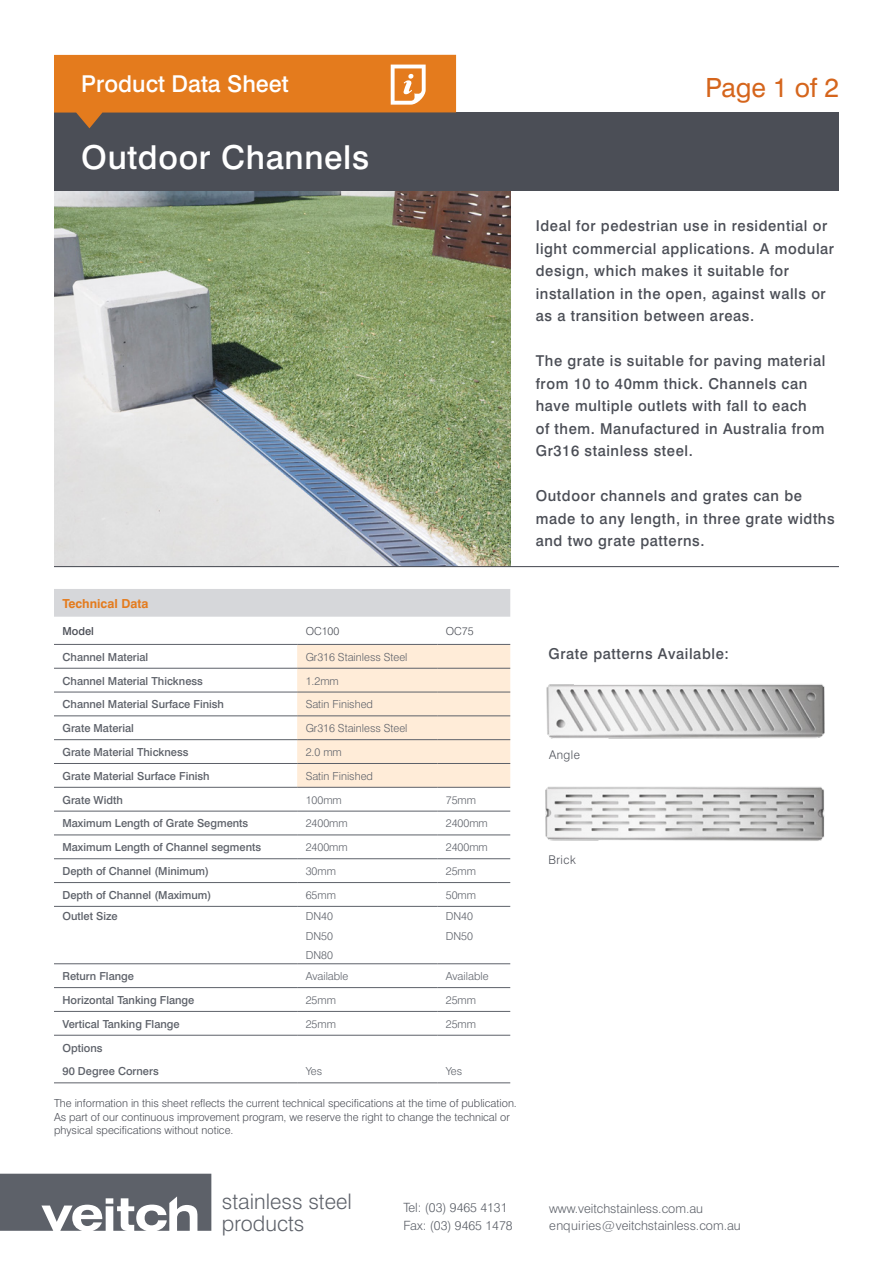
<style>
.page{position:relative;width:893px;height:1263px;background:#fff}
.page>*{position:absolute;margin:0;border:0;box-sizing:border-box;transform-origin:0 0}
.t1{font:500 33px "Swiss 721 BT";letter-spacing:.02em;color:#fff}
.t2{font:26.4px "Swiss 721 BT";color:#d5651c}
.t3{font:500 23.25px "Swiss 721 BT";color:#fff}
.t4{font:300 21.45px/22px "Swiss 721 BT";color:#5d6169}
.t5{font:500 15px/22.5px "Swiss 721 BT";letter-spacing:.04em;color:#4b4e56}
.t6{font:300 12.75px/17.7px "Swiss 721 BT";color:#5d6169}
.t7{font:700 12.45px "Swiss 721 BT";color:#e47b1d}
.t8{font:300 12px "Swiss 721 BT";letter-spacing:.04em;color:#4b4e56}
.t9{font:500 11.1px/23.9px "Swiss 721 BT";color:#5d6169}
.t10{font:300 11.1px/13.4px "Swiss 721 BT";color:#4b4e56}
.t11{font:300 11.1px "Swiss 721 BT";color:#5d6169}
.t12{font:500 11.1px "Swiss 721 BT";color:#4b4e56}
</style>
<div class="page">
<svg style="left:0;top:1174px;width:211px;height:57px"></svg>
<img style="left:54px;top:191px;width:456px;height:375px">
<hr style="left:54px;top:566px;width:785px;height:1px;background:#4b4e56">
<div style="left:54px;top:112px;width:785px;height:79px;background:#4b4e56"></div>
<svg style="left:54px;top:55px;width:403px;height:73px"></svg>
<div style="left:54px;top:589px;width:456px;height:28px;background:#d6d7da"></div>
<div style="left:297px;top:645px;width:213px;height:142px;background:#ffecd8"></div>
<hr style="left:54px;top:668px;width:243px;height:1px;background:#5d6169">
<hr style="left:297px;top:668px;width:140px;height:1px;background:#5d6169">
<hr style="left:437px;top:668px;width:73px;height:1px;background:#5d6169">
<hr style="left:54px;top:692px;width:243px;height:1px;background:#5d6169">
<hr style="left:297px;top:692px;width:140px;height:1px;background:#5d6169">
<hr style="left:437px;top:692px;width:73px;height:1px;background:#5d6169">
<hr style="left:54px;top:716px;width:243px;height:1px;background:#5d6169">
<hr style="left:297px;top:716px;width:140px;height:1px;background:#5d6169">
<hr style="left:437px;top:716px;width:73px;height:1px;background:#5d6169">
<hr style="left:54px;top:739px;width:243px;height:1px;background:#5d6169">
<hr style="left:297px;top:739px;width:140px;height:1px;background:#5d6169">
<hr style="left:437px;top:739px;width:73px;height:1px;background:#5d6169">
<hr style="left:54px;top:763px;width:243px;height:1px;background:#5d6169">
<hr style="left:297px;top:763px;width:140px;height:1px;background:#5d6169">
<hr style="left:437px;top:763px;width:73px;height:1px;background:#5d6169">
<hr style="left:54px;top:787px;width:243px;height:1px;background:#5d6169">
<hr style="left:297px;top:787px;width:140px;height:1px;background:#5d6169">
<hr style="left:437px;top:787px;width:73px;height:1px;background:#5d6169">
<hr style="left:54px;top:811px;width:243px;height:1px;background:#5d6169">
<hr style="left:297px;top:811px;width:140px;height:1px;background:#5d6169">
<hr style="left:437px;top:811px;width:73px;height:1px;background:#5d6169">
<hr style="left:54px;top:835px;width:243px;height:1px;background:#5d6169">
<hr style="left:297px;top:835px;width:140px;height:1px;background:#5d6169">
<hr style="left:437px;top:835px;width:73px;height:1px;background:#5d6169">
<hr style="left:54px;top:858px;width:243px;height:1px;background:#5d6169">
<hr style="left:297px;top:858px;width:140px;height:1px;background:#5d6169">
<hr style="left:437px;top:858px;width:73px;height:1px;background:#5d6169">
<hr style="left:54px;top:882px;width:243px;height:1px;background:#5d6169">
<hr style="left:297px;top:882px;width:140px;height:1px;background:#5d6169">
<hr style="left:437px;top:882px;width:73px;height:1px;background:#5d6169">
<hr style="left:54px;top:906px;width:243px;height:1px;background:#5d6169">
<hr style="left:297px;top:906px;width:140px;height:1px;background:#5d6169">
<hr style="left:437px;top:906px;width:73px;height:1px;background:#5d6169">
<hr style="left:54px;top:963px;width:243px;height:1px;background:#5d6169">
<hr style="left:297px;top:963px;width:140px;height:1px;background:#5d6169">
<hr style="left:437px;top:963px;width:73px;height:1px;background:#5d6169">
<hr style="left:54px;top:987px;width:243px;height:1px;background:#5d6169">
<hr style="left:297px;top:987px;width:140px;height:1px;background:#5d6169">
<hr style="left:437px;top:987px;width:73px;height:1px;background:#5d6169">
<hr style="left:54px;top:1011px;width:243px;height:1px;background:#5d6169">
<hr style="left:297px;top:1011px;width:140px;height:1px;background:#5d6169">
<hr style="left:437px;top:1011px;width:73px;height:1px;background:#5d6169">
<hr style="left:54px;top:1035px;width:243px;height:1px;background:#5d6169">
<hr style="left:297px;top:1035px;width:140px;height:1px;background:#5d6169">
<hr style="left:437px;top:1035px;width:73px;height:1px;background:#5d6169">
<hr style="left:54px;top:1082px;width:243px;height:1px;background:#5d6169">
<hr style="left:297px;top:1082px;width:140px;height:1px;background:#5d6169">
<hr style="left:437px;top:1082px;width:73px;height:1px;background:#5d6169">
<hr style="left:54px;top:644px;width:243px;height:1px;background:#5d6169">
<hr style="left:297px;top:644px;width:140px;height:1px;background:#5d6169">
<hr style="left:437px;top:644px;width:73px;height:1px;background:#5d6169">
<img style="left:545px;top:786px;width:280px;height:55px">
<img style="left:546px;top:684px;width:279px;height:55px">
<h3 class="t3" style="left:81px;top:70px;width:209px">Product Data Sheet</h3>
<h1 class="t1" style="left:81px;top:137px;width:289px">Outdoor Channels</h1>
<h2 class="t2" style="left:705px;top:71px;width:135px">Page 1 of 2</h2>
<p class="t7" style="left:63px;top:596px;width:87px">Technical Data</p>
<p class="t12" style="left:63px;top:624px;width:33px">Model</p>
<p class="t10" style="left:306px;top:624px;width:35px">OC100</p>
<p class="t10" style="left:446px;top:624px;width:29px">OC75</p>
<p class="t9" style="left:63px;top:645px;width:87px">Channel Material</p>
<p class="t11" style="left:306px;top:650px;width:103px">Gr316 Stainless Steel</p>
<p class="t9" style="left:63px;top:669px;width:142px">Channel Material Thickness</p>
<p class="t11" style="left:306px;top:674px;width:35px">1.2mm</p>
<p class="t9" style="left:63px;top:692px;width:163px">Channel Material Surface Finish</p>
<p class="t11" style="left:306px;top:698px;width:69px">Satin Finished</p>
<p class="t9" style="left:63px;top:716px;width:73px">Grate Material</p>
<p class="t11" style="left:306px;top:721px;width:103px">Gr316 Stainless Steel</p>
<p class="t9" style="left:63px;top:740px;width:128px">Grate Material Thickness</p>
<p class="t11" style="left:306px;top:745px;width:38px">2.0 mm</p>
<p class="t9" style="left:63px;top:764px;width:149px">Grate Material Surface Finish</p>
<p class="t11" style="left:306px;top:769px;width:69px">Satin Finished</p>
<p class="t9" style="left:63px;top:788px;width:62px">Grate Width</p>
<p class="t11" style="left:306px;top:793px;width:38px">100mm</p>
<p class="t11" style="left:446px;top:793px;width:32px">75mm</p>
<p class="t9" style="left:63px;top:811px;width:187px">Maximum Length of Grate Segments</p>
<p class="t11" style="left:306px;top:817px;width:44px">2400mm</p>
<p class="t11" style="left:446px;top:817px;width:44px">2400mm</p>
<p class="t9" style="left:63px;top:835px;width:200px">Maximum Length of Channel segments</p>
<p class="t11" style="left:306px;top:840px;width:44px">2400mm</p>
<p class="t11" style="left:446px;top:840px;width:44px">2400mm</p>
<p class="t9" style="left:63px;top:859px;width:148px">Depth of Channel (Minimum)</p>
<p class="t11" style="left:306px;top:864px;width:32px">30mm</p>
<p class="t11" style="left:446px;top:864px;width:32px">25mm</p>
<p class="t9" style="left:63px;top:883px;width:150px">Depth of Channel (Maximum)</p>
<p class="t11" style="left:306px;top:888px;width:32px">65mm</p>
<p class="t11" style="left:446px;top:888px;width:32px">50mm</p>
<p class="t9" style="left:63px;top:904px;width:57px">Outlet Size</p>
<p class="t11" style="left:306px;top:910px;width:29px">DN40</p>
<p class="t11" style="left:446px;top:910px;width:29px">DN40</p>
<p class="t11" style="left:306px;top:929px;width:29px">DN50</p>
<p class="t11" style="left:446px;top:929px;width:29px">DN50</p>
<p class="t11" style="left:306px;top:948px;width:29px">DN80</p>
<p class="t9" style="left:63px;top:964px;width:73px">Return Flange</p>
<p class="t11" style="left:306px;top:969px;width:44px">Available</p>
<p class="t11" style="left:446px;top:969px;width:44px">Available</p>
<p class="t9" style="left:63px;top:988px;width:133px">Horizontal Tanking Flange</p>
<p class="t11" style="left:306px;top:993px;width:32px">25mm</p>
<p class="t11" style="left:446px;top:993px;width:32px">25mm</p>
<p class="t9" style="left:63px;top:1012px;width:119px">Vertical Tanking Flange</p>
<p class="t11" style="left:306px;top:1017px;width:32px">25mm</p>
<p class="t11" style="left:446px;top:1017px;width:32px">25mm</p>
<p class="t9" style="left:63px;top:1035px;width:98px">Options<br>90 Degree Corners</p>
<p class="t11" style="left:306px;top:1065px;width:18px">Yes</p>
<p class="t11" style="left:446px;top:1065px;width:18px">Yes</p>
<p class="t10" style="left:54px;top:1096px;width:464px">The information in this sheet reflects the current technical specifications at the time of publication.<br>As part of our continuous improvement program, we reserve the right to change the technical or physical specifications without notice.</p>
<p class="t5" style="left:536px;top:214px;width:300px">Ideal for pedestrian use in residential or light commercial applications. A modular design, which makes it suitable for installation in the open, against walls or as a transition between areas.</p>
<p class="t5" style="left:536px;top:349px;width:291px">The grate is suitable for paving material from 10 to 40mm thick. Channels can have multiple outlets with fall to each<br>of them. Manufactured in Australia from Gr316 stainless steel.</p>
<p class="t5" style="left:536px;top:484px;width:300px">Outdoor channels and grates can be made to any length, in three grate widths and two grate patterns.</p>
<p class="t5" style="left:549px;top:642px;width:182px">Grate patterns Available:</p>
<p class="t8" style="left:549px;top:747px;width:32px">Angle</p>
<p class="t8" style="left:548px;top:852px;width:29px">Brick</p>
<h3 class="t4" style="left:222px;top:1190px;width:131px">stainless steel products</h3>
<p class="t6" style="left:403px;top:1199px;width:111px">Tel: (03) 9465 4131<br>Fax: (03) 9465 1478</p>
<p class="t6" style="left:549px;top:1199px;width:193px">www.veitchstainless.com.au enquiries@veitchstainless.com.au</p>
</div>
